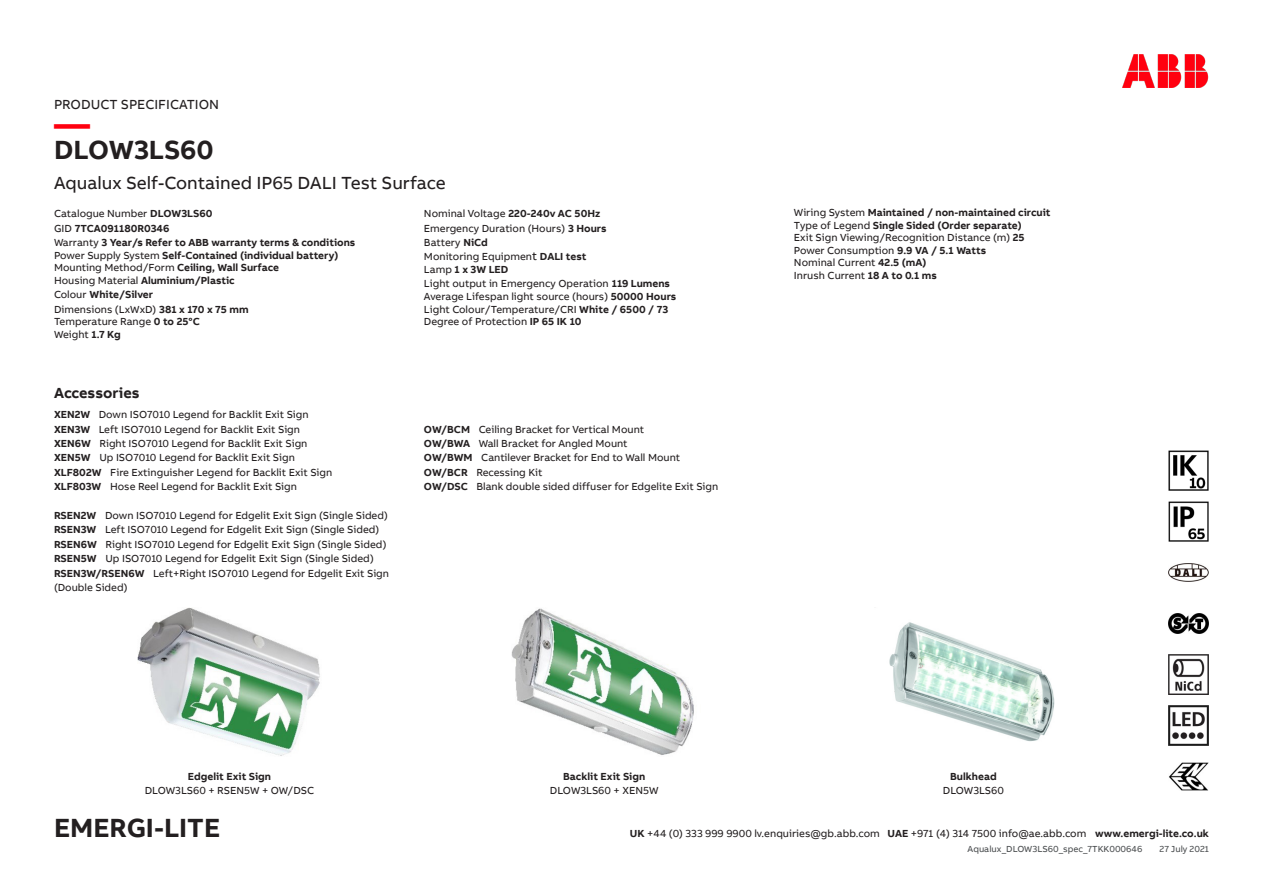
<style>
.page{position:relative;width:1263px;height:893px;background:#fff}
.page>*{position:absolute;margin:0;border:0;box-sizing:border-box;transform-origin:0 0}
.t1{font:700 36px "AB Bvoice";color:#ff000f}
.t2{font:700 27px "AB Bvoice";color:#231f20}
.t3{font:18px "AB Bvoice";color:#231f20}
.t4{font:700 15px "AB Bvoice";color:#231f20}
.t5{font:13.5px "AB Bvoice";color:#231f20}
.t6{font:10.5px/14.4px "AB Bvoice";color:#231f20}
.t7{font:700 10.5px/14.4px "AB Bvoice";color:#231f20}
.t8{font:9px "AB Bvoice";color:#4a4d4f}
.s1{font-weight:400}
.s2{font-weight:700}
.s3{font-size:12px}
</style>
<div class="page">
<img style="left:889px;top:622px;width:166px;height:120px">
<img style="left:511px;top:608px;width:183px;height:147px">
<img style="left:137px;top:608px;width:183px;height:148px">
<img style="left:1169px;top:762px;width:40px;height:29px">
<img style="left:1169px;top:705px;width:40px;height:41px">
<img style="left:1169px;top:654px;width:40px;height:41px">
<img style="left:1168px;top:614px;width:41px;height:19px">
<img style="left:1168px;top:563px;width:41px;height:19px">
<img style="left:1168px;top:501px;width:41px;height:41px">
<img style="left:1168px;top:450px;width:41px;height:41px">
<img style="left:1122px;top:54px;width:87px;height:34px">
<p class="t5" style="left:54px;top:96px;width:167px">PRODUCT SPECIFICATION</p>
<h1 class="t1" style="left:54px;top:101px;width:37px">—</h1>
<h2 class="t2" style="left:54px;top:133px;width:161px">DLOW3LS60</h2>
<h3 class="t3" style="left:54px;top:172px;width:393px">Aqualux Self-Contained IP65 DALI Test Surface</h3>
<p class="t7" style="left:54px;top:206px;width:303px"><span class="s1">Catalogue Number</span> DLOW3LS60<br><span class="s1">GID</span> 7TCA091180R0346<br><span class="s1">Warranty</span> 3 Year/s Refer to ABB warranty terms &amp; conditions</p>
<p class="t7" style="left:54px;top:249px;width:286px;line-height:12.6px"><span class="s1">Power Supply System</span> Self-Contained (individual battery)<br><span class="s1">Mounting Method/Form</span> Ceiling, Wall Surface<br><span class="s1">Housing Material</span> Aluminium/Plastic</p>
<p class="t7" style="left:54px;top:287px;width:196px"><span class="s1">Colour</span> White/Silver<br><span class="s1">Dimensions (LxWxD)</span> 381 x 170 x 75 mm</p>
<p class="t6" style="left:54px;top:315px;width:147px;line-height:12.6px">Temperature Range <span class="s2">0 to 25°C<br></span>Weight <span class="s2">1.7 Kg</span></p>
<h3 class="t4" style="left:54px;top:383px;width:87px">Accessories</h3>
<p class="t6" style="left:54px;top:407px;width:280px"><span class="s2">XEN2W</span> Down ISO7010 Legend for Backlit Exit Sign <span class="s2">XEN3W</span> Left ISO7010 Legend for Backlit Exit Sign <span class="s2">XEN6W</span> Right ISO7010 Legend for Backlit Exit Sign <span class="s2">XEN5W</span> Up ISO7010 Legend for Backlit Exit Sign <span class="s2">XLF802W</span> Fire Extinguisher Legend for Backlit Exit Sign <span class="s2">XLF803W</span> Hose Reel Legend for Backlit Exit Sign</p>
<p class="t6" style="left:54px;top:508px;width:337px"><span class="s2">RSEN2W</span> Down ISO7010 Legend for Edgelit Exit Sign (Single Sided)<br><span class="s2">RSEN3W</span> Left ISO7010 Legend for Edgelit Exit Sign (Single Sided)<br><span class="s2">RSEN6W</span> Right ISO7010 Legend for Edgelit Exit Sign (Single Sided)<br><span class="s2">RSEN5W</span> Up ISO7010 Legend for Edgelit Exit Sign (Single Sided)<br><span class="s2">RSEN3W/RSEN6W</span> Left+Right ISO7010 Legend for Edgelit Exit Sign (Double Sided)</p>
<p class="t6" style="left:424px;top:206px;width:184px">Nominal Voltage <span class="s2">220-240v AC 50Hz<br></span>Emergency Duration (Hours) <span class="s2">3 Hours<br></span>Battery <span class="s2">NiCd<br></span>Monitoring Equipmen<span class="s3">t</span> <span class="s2">DALI test</span></p>
<p class="t6" style="left:424px;top:262px;width:248px">Lamp <span class="s2">1 x 3W LED<br></span>Light output in Emergency Operation <span class="s2">119 Lumens</span></p>
<p class="t6" style="left:424px;top:290px;width:254px;line-height:12.6px">Average Lifespan light source (hours) <span class="s2">50000 Hours<br></span>Light Colour/Temperature/CRI <span class="s2">White / 6500 / 73<br></span>Degree of Protection <span class="s2">IP 65 IK 10</span></p>
<p class="t6" style="left:424px;top:422px;width:296px"><span class="s2">OW/BCM</span> Ceiling Bracket for Vertical Mount<br><span class="s2">OW/BWA</span> Wall Bracket for Angled Mount<br><span class="s2">OW/BWM</span> Cantilever Bracket for End to Wall Mount <span class="s2">OW/BCR</span> Recessing Kit<br><span class="s2">OW/DSC</span> Blank double sided diffuser for Edgelite Exit Sign</p>
<p class="t6" style="left:794px;top:206px;width:258px;line-height:12.6px">Wiring System <span class="s2">Maintained / non-maintained circuit </span>Type of Legend <span class="s2">Single Sided (Order separate)<br></span>Exit Sign Viewing/Recognition Distance (m) <span class="s2">25<br></span>Power Consumption <span class="s2">9.9 VA / 5.1 Watts<br></span>Nominal Current <span class="s2">42.5 (mA)<br></span>Inrush Current <span class="s2">18 A to 0.1 ms</span></p>
<p class="t7" style="left:188px;top:769px;width:85px">Edgelit Exit Sign</p>
<p class="t7" style="left:563px;top:769px;width:84px">Backlit Exit Sign</p>
<p class="t7" style="left:950px;top:769px;width:48px">Bulkhead</p>
<p class="t6" style="left:145px;top:783px;width:171px">DLOW3LS60 + RSEN5W + OW/DSC</p>
<p class="t6" style="left:550px;top:783px;width:110px">DLOW3LS60 + XEN5W</p>
<p class="t6" style="left:943px;top:783px;width:63px">DLOW3LS60</p>
<p class="t6" style="left:630px;top:826px;width:580px"><span class="s2">UK</span> +44 (0) 333 999 9900 lv.enquiries@gb.abb.com <span class="s2">UAE</span> +971 (4) 314 7500 info@ae.abb.com <span class="s2">www.emergi-lite.co.uk</span></p>
<h2 class="t2" style="left:54px;top:811px;width:168px">EMERGI-LITE</h2>
<p class="t8" style="left:967px;top:844px;width:176px">Aqualux_DLOW3LS60_spec_7TKK000646</p>
<p class="t8" style="left:1159px;top:844px;width:51px">27 July 2021</p>
</div>
